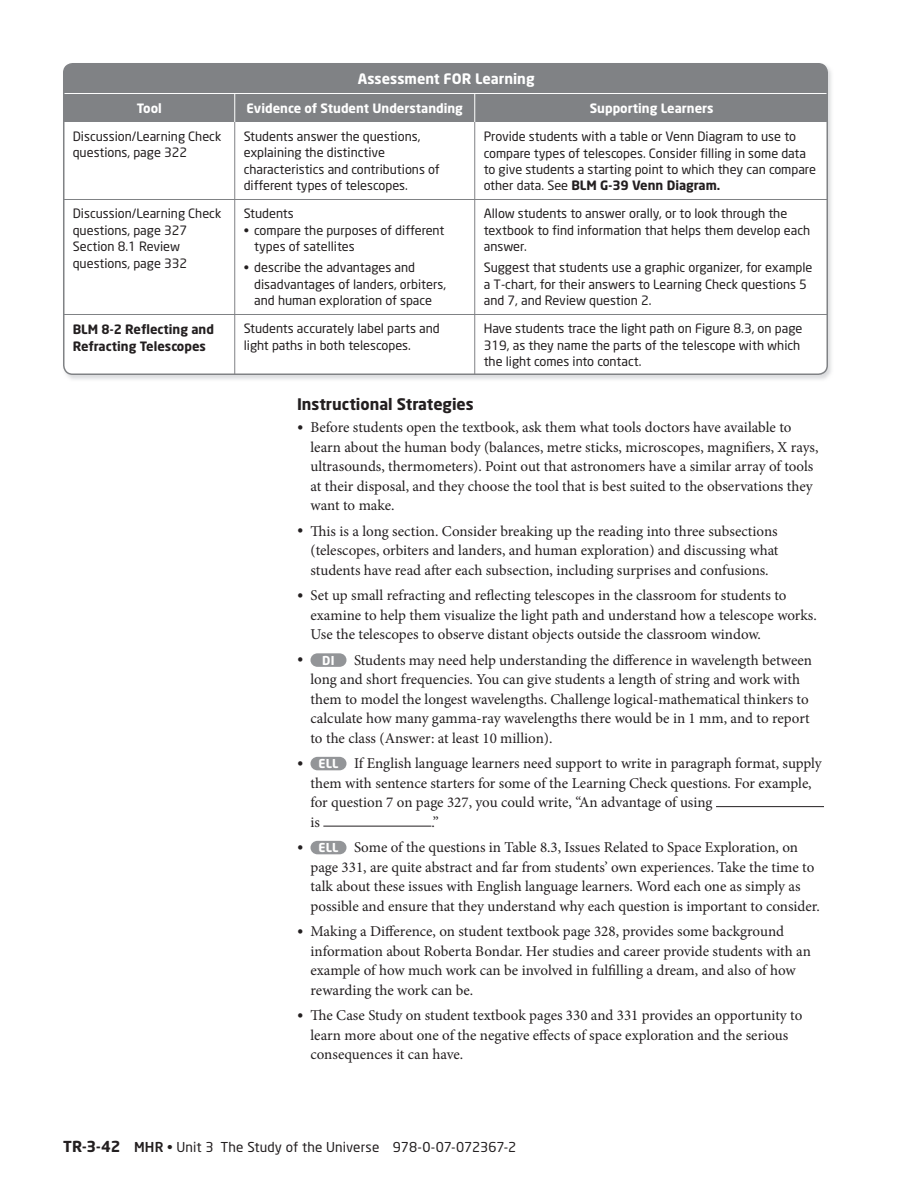
<style>
.page{position:relative;width:918px;height:1188px;background:#fff}
.page>*{position:absolute;margin:0;border:0;box-sizing:border-box;transform-origin:0 0}
.t1{font:700 15.75px "Neo Sans";color:#231f20}
.t2{font:15px/19.5px "Minion Pro";color:#231f20}
.t3{font:700 14.25px "Neo Sans";color:#fff}
.t4{font:13.5px "Neo Sans";letter-spacing:.005em;color:#231f20}
.t5{font:12.75px/16.5px "Neo Sans";color:#231f20}
.t6{font:700 12.75px "Neo Sans";color:#fff}
.t7{font:700 12.75px/16.5px "Neo Sans";color:#231f20}
.t8{font:700 12.15px "Neo Sans";color:#fff}
.s1{font-weight:700}
.s2{font-size:16.5px}
.s3{font-family:"Minion Pro";font-weight:400;font-size:16.5px;color:#231f20}
.s4{font-family:"Neo Sans";font-weight:700;font-size:12.15px;color:#fff}
.s5{font-weight:700;font-size:15px}
.s6{font-weight:500}
</style>
<div class="page">
<div style="left:64px;top:64px;width:763px;height:57px;background:#808285"></div>
<svg style="left:234px;top:94px;width:1px;height:27px"></svg>
<svg style="left:474px;top:94px;width:1px;height:27px"></svg>
<svg style="left:64px;top:121px;width:763px;height:253px"></svg>
<hr style="left:64px;top:93px;width:411px;height:1px;background:#fff">
<hr style="left:475px;top:93px;width:352px;height:1px;background:#fff">
<div style="left:63px;top:63px;width:765px;height:312px;border:2px solid #808285;border-radius:9px"></div>
<div style="left:310px;top:653px;width:36px;height:14px;background:#939598;border-radius:7px"></div>
<div style="left:310px;top:757px;width:36px;height:13px;background:#939598;border-radius:7px"></div>
<hr style="left:716px;top:806px;width:108px;height:1px;background:#231f20">
<hr style="left:323px;top:826px;width:108px;height:1px;background:#231f20">
<div style="left:310px;top:841px;width:36px;height:13px;background:#939598;border-radius:7px"></div>
<p class="t3" style="left:358px;top:73px;width:178px">Assessment FOR Learning</p>
<p class="t6" style="left:137px;top:103px;width:27px">Tool</p>
<p class="t6" style="left:247px;top:103px;width:218px">Evidence of Student Understanding</p>
<p class="t6" style="left:590px;top:103px;width:125px">Supporting Learners</p>
<p class="t5" style="left:73px;top:129px;width:150px">Discussion/Learning Check questions, page 322</p>
<p class="t5" style="left:244px;top:129px;width:197px">Students answer the questions, explaining the distinctive characteristics and contributions of different types of telescopes.</p>
<p class="t5" style="left:484px;top:129px;width:334px">Provide students with a table or Venn Diagram to use to compare types of telescopes. Consider filling in some data to give students a starting point to which they can compare other data. See <span class="s1">BLM G-39 Venn Diagram.</span></p>
<p class="t5" style="left:73px;top:207px;width:150px">Discussion/Learning Check questions, page 327<br>Section 8.1 Review questions, page 332</p>
<p class="t5" style="left:244px;top:207px;width:52px">Students</p>
<p class="t5" style="left:484px;top:207px;width:328px">Allow students to answer orally, or to look through the textbook to find information that helps them develop each answer.</p>
<p class="t5" style="left:484px;top:261px;width:330px">Suggest that students use a graphic organizer, for example a T-chart, for their answers to Learning Check questions 5 and 7, and Review question 2.</p>
<p class="t5" style="left:254px;top:223px;width:192px;text-indent:-10px">• compare the purposes of different types of satellites</p>
<p class="t5" style="left:254px;top:261px;width:193px;text-indent:-10px">• describe the advantages and disadvantages of landers, orbiters, and human exploration of space</p>
<p class="t7" style="left:73px;top:322px;width:143px">BLM 8-2 Reflecting and<br>Refracting Telescopes</p>
<p class="t5" style="left:244px;top:322px;width:198px">Students accurately label parts and light paths in both telescopes.</p>
<p class="t5" style="left:484px;top:322px;width:320px">Have students trace the light path on Figure 8.3, on page<br>319, as they name the parts of the telescope with which the light comes into contact.</p>
<p class="t1" style="left:297px;top:397px;width:178px">Instructional Strategies</p>
<p class="t2" style="left:310px;top:419px;width:510px;text-indent:-14px"><span class="s2">•</span> Before students open the textbook, ask them what tools doctors have available to learn about the human body (balances, metre sticks, microscopes, magnifiers, X rays, ultrasounds, thermometers). Point out that astronomers have a similar array of tools at their disposal, and they choose the tool that is best suited to the observations they want to make.</p>
<p class="t2" style="left:310px;top:522px;width:470px;text-align:justify;text-indent:-14px"><span class="s2">•</span> This is a long section. Consider breaking up the reading into three subsections (telescopes, orbiters and landers, and human exploration) and discussing what students have read after each subsection, including surprises and confusions.</p>
<p class="t2" style="left:310px;top:587px;width:508px;text-indent:-14px"><span class="s2">•</span> Set up small refracting and reflecting telescopes in the classroom for students to examine to help them visualize the light path and understand how a telescope works.<br>Use the telescopes to observe distant objects outside the classroom window.</p>
<p class="t8" style="left:297px;top:655px;width:39px"><span class="s3">•</span> DI</p>
<p class="t2" style="left:310px;top:651px;width:503px;text-indent:44px">Students may need help understanding the difference in wavelength between long and short frequencies. You can give students a length of string and work with them to model the longest wavelengths. Challenge logical-mathematical thinkers to calculate how many gamma-ray wavelengths there would be in 1 mm, and to report to the class (Answer: at least 10 million).</p>
<p class="t2" style="left:310px;top:755px;width:513px;text-indent:-14px"><span class="s2">•</span> <span class="s4">ELL</span> If English language learners need support to write in paragraph format, supply them with sentence starters for some of the Learning Check questions. For example, for question 7 on page 327, you could write, “An advantage of using<br>is</p>
<p class="t2" style="left:431px;top:813px;width:9px">.”</p>
<p class="t2" style="left:310px;top:839px;width:511px;text-indent:-14px"><span class="s2">•</span> <span class="s4">ELL</span> Some of the questions in Table 8.3, Issues Related to Space Exploration, on page 331, are quite abstract and far from students’ own experiences. Take the time to talk about these issues with English language learners. Word each one as simply as possible and ensure that they understand why each question is important to consider.</p>
<p class="t2" style="left:310px;top:923px;width:502px;text-indent:-14px"><span class="s2">•</span> Making a Difference, on student textbook page 328, provides some background information about Roberta Bondar. Her studies and career provide students with an example of how much work can be involved in fulfilling a dream, and also of how rewarding the work can be.</p>
<p class="t2" style="left:310px;top:1007px;width:493px;text-indent:-14px"><span class="s2">•</span> The Case Study on student textbook pages 330 and 331 provides an opportunity to learn more about one of the negative effects of space exploration and the serious consequences it can have.</p>
<p class="t4" style="left:63px;top:1142px;width:455px"><span class="s5">TR-3-42</span> <span class="s6">MHR</span> • Unit 3 The Study of the Universe 978-0-07-072367-2</p>
</div>
